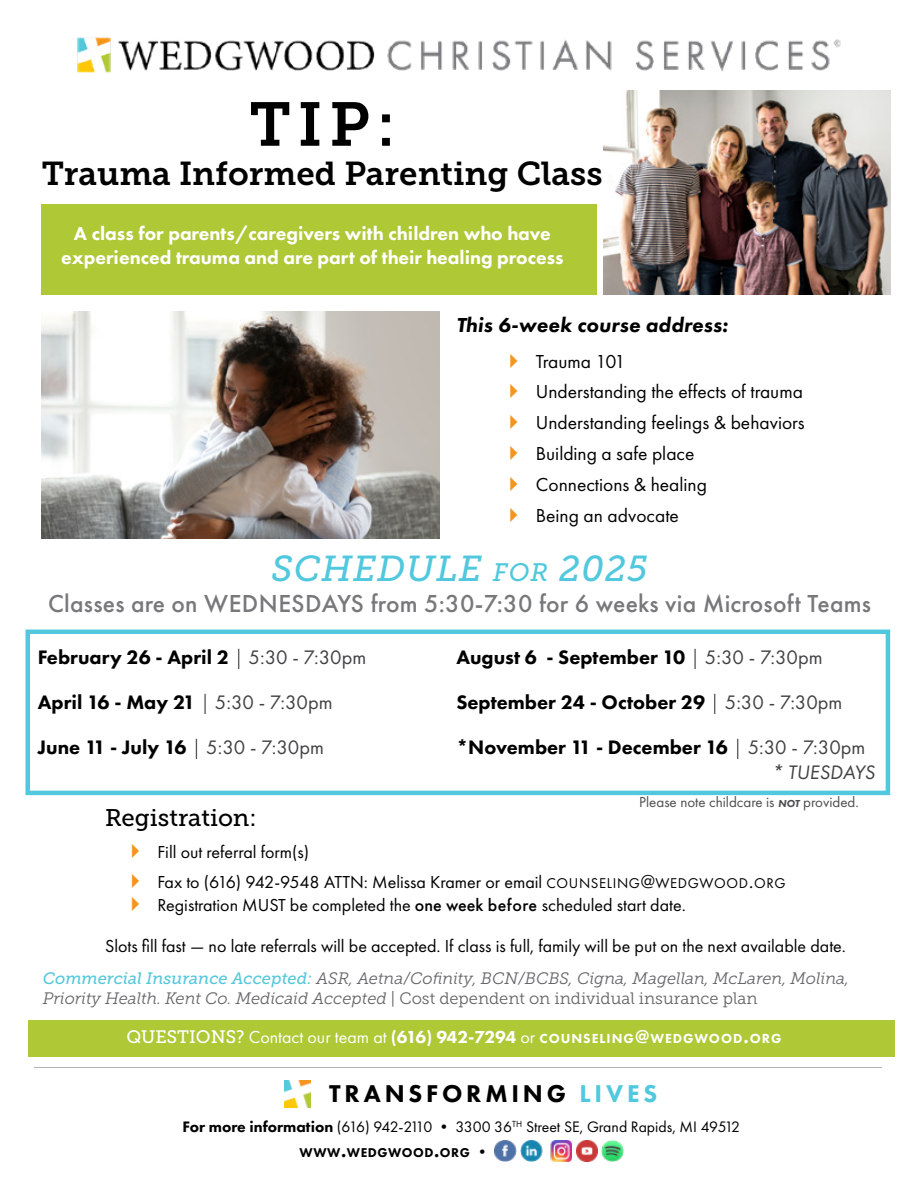
<style>
.page{position:relative;width:918px;height:1188px;background:#fff}
.page>*{position:absolute;margin:0;border:0;box-sizing:border-box;transform-origin:0 0}
.t1{font:61.5px "Museo Slab 700";color:#000}
.t2{font:italic 36px "Museo Slab 500";letter-spacing:.03em;color:#51c8dd}
.t3{font:33px "Museo Slab 700";color:#000}
.t4{font:500 25.5px "Futura PT";letter-spacing:.01em;color:#77787b}
.t5{font:800 25.2px "Futura PT";letter-spacing:.15em;color:#000}
.t6{font:24px "Museo Slab 500";color:#000}
.t7{font:italic 800 21px "Futura PT";letter-spacing:.01em;color:#000}
.t8{font:800 20.25px/24.3px "Futura PT";color:#000}
.t9{font:19.5px/30.9px "Futura PT";color:#000}
.t10{font:800 19.5px/23.4px "Futura PT";color:#fff;text-align:center}
.t11{font:18px/29.4px "Futura PT";color:#000}
.t12{font:italic 16.5px/19.8px "Museo Slab 300";color:#636466}
.t13{font:15.75px "Futura PT";color:#000}
.t14{font:15px "Futura PT";color:#4d4d4f}
.t15{font:800 13.65px "Futura PT";letter-spacing:.07em;color:#fff}
.t16{font:800 13.2px "Futura PT";letter-spacing:.045em;color:#000}
.s1{font-size:25.2px}
.s2{font-weight:300}
.s3{font-weight:400;color:#414042}
.s4{font-weight:400;font-style:italic;color:#414042}
.s5{font-weight:800;font-style:italic;font-size:10.5px}
.s6{font-size:14.7px}
.s7{font-size:19.5px}
.s8{font-size:21px}
.s9{font-weight:500}
.s10{font-family:"Museo Slab 500";color:#56c8dc}
.s11{font-style:normal}
.s12{font-family:"Museo Slab 500";font-weight:400;font-size:18px}
.s13{font-weight:400;font-size:18px}
.s14{font-size:18px}
.s15{color:#51c8dd}
.s16{font-weight:800}
.s17{font-size:18.9px}
.s18{font-size:15.75px}
</style>
<div class="page">
<div style="left:28px;top:1021px;width:867px;height:36px;background:#aec836"></div>
<img style="left:604px;top:91px;width:286px;height:204px">
<div style="left:41px;top:204px;width:556px;height:90px;background:#aec836"></div>
<img style="left:41px;top:312px;width:398px;height:226px">
<div style="left:26px;top:630px;width:864px;height:165px;border:4px solid #51c8dd"></div>
<hr style="left:34px;top:1067px;width:848px;height:1px;background:#b1b4b6">
<img style="left:495px;top:1140px;width:21px;height:22px">
<img style="left:521px;top:1140px;width:50px;height:22px">
<img style="left:576px;top:1141px;width:21px;height:21px">
<img style="left:602px;top:1141px;width:21px;height:21px">
<img style="left:284px;top:1080px;width:27px;height:27px">
<img style="left:77px;top:37px;width:764px;height:36px">
<h1 class="t1" style="left:249px;top:90px;width:147px">TIP:</h1>
<h3 class="t3" style="left:42px;top:155px;width:563px">Trauma Informed Parenting Class</h3>
<p class="t10" style="left:61px;top:222px;width:504px">A class for parents/caregivers with children who have experienced trauma and are part of their healing process</p>
<p class="t7" style="left:456px;top:312px;width:273px">This 6-week course address:</p>
<p class="t9" style="left:536px;top:346px;width:270px">Trauma 101<br>Understanding the effects of trauma<br>Understanding feelings &amp; behaviors<br>Building a safe place<br>Connections &amp; healing<br>Being an advocate</p>
<h2 class="t2" style="left:272px;top:549px;width:378px">SCHEDULE <span class="s1">for</span> 2025</h2>
<h3 class="t4" style="left:48px;top:588px;width:824px">Classes are on WEDNESDAYS from 5:30-7:30 for 6 weeks via Microsoft Teams</h3>
<p class="t8" style="left:38px;top:645px;width:330px">February 26 - April 2 <span class="s2">|</span> <span class="s3">5:30 - 7:30pm</span></p>
<p class="t8" style="left:38px;top:690px;width:296px">April 16 - May 21 <span class="s2">|</span> <span class="s3">5:30 - 7:30pm</span></p>
<p class="t8" style="left:38px;top:735px;width:288px">June 11 - July 16 <span class="s2">|</span> <span class="s3">5:30 - 7:30pm</span></p>
<p class="t8" style="left:456px;top:645px;width:368px">August 6 - September 10 <span class="s2">|</span> <span class="s3">5:30 - 7:30pm</span></p>
<p class="t8" style="left:456px;top:690px;width:388px">September 24 - October 29 <span class="s2">|</span> <span class="s3">5:30 - 7:30pm</span></p>
<p class="t8" style="left:772px;top:735px;width:105px;text-indent:-315px">*November 11 - December 16 <span class="s2">|</span> <span class="s3">5:30 - 7:30pm </span><span class="s4">* TUESDAYS</span></p>
<p class="t14" style="left:639px;top:793px;width:221px">Please note childcare is <span class="s5">not</span> provided.</p>
<h3 class="t6" style="left:105px;top:804px;width:153px">Registration:</h3>
<p class="t11" style="left:157px;top:837px;width:630px">Fill out referral form(s)<br>Fax to (616) 942-9548 ATTN: Melissa Kramer or email <span class="s6">COUNSELING</span><span class="s7">@</span><span class="s6">WEDGWOOD</span><span class="s8">.</span><span class="s6">ORG</span></p>
<p class="t11" style="left:157px;top:890px;width:530px">Registration MUST be completed the <span class="s9">one week before</span> scheduled start date.</p>
<p class="t11" style="left:105px;top:931px;width:743px">Slots fill fast — no late referrals will be accepted. If class is full, family will be put on the next available date.</p>
<p class="t12" style="left:43px;top:969px;width:808px"><span class="s10">Commercial Insurance Accepted:</span> ASR, Aetna/Cofinity, BCN/BCBS, Cigna, Magellan, McLaren, Molina,<br>Priority Health. Kent Co. Medicaid Accepted <span class="s11">| Cost dependent on individual insurance plan</span></p>
<p class="t15" style="left:126px;top:1030px;width:657px"><span class="s12">QUESTIONS?</span> <span class="s13">Contact our team at</span> <span class="s14">(616) 942-7294</span> <span class="s13">or</span> COUNSELING<span class="s7">@</span>WEDGWOOD<span class="s7">.</span>ORG</p>
<h3 class="t5" style="left:329px;top:1078px;width:330px">TRANSFORMING <span class="s15">LIVES</span></h3>
<p class="t13" style="left:183px;top:1118px;width:559px"><span class="s16">For more information</span> (616) 942-2110 • 3300 36<sup>TH</sup> Street SE, Grand Rapids, MI 49512</p>
<p class="t16" style="left:300px;top:1145px;width:192px">WWW<span class="s17">.</span>WEDGWOOD<span class="s17">.</span>ORG <span class="s18">•</span></p>
</div>
